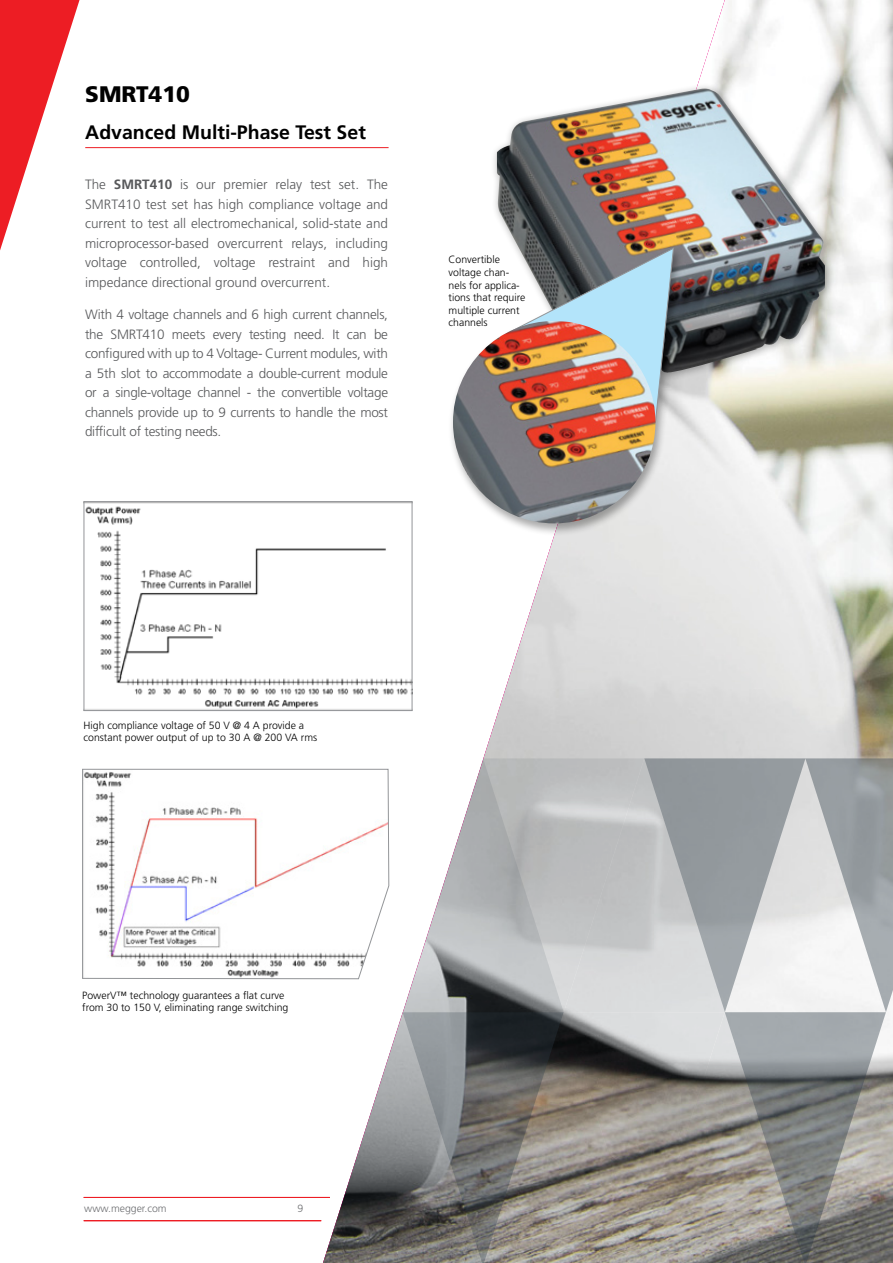
<style>
.page{position:relative;width:893px;height:1263px;background:#fff}
.page>*{position:absolute;margin:0;border:0;box-sizing:border-box;transform-origin:0 0}
.t1{font:900 22.5px "Frutiger LT Std";color:#000}
.t2{font:700 19.5px "Frutiger LT Std";color:#000}
.t3{font:300 13.5px/19.5px "Frutiger LT Std";letter-spacing:-.02em;color:#58595b;text-align:justify}
.t4{font:300 10.5px/12.6px "Frutiger";color:#000}
.t5{font:300 10.5px "Frutiger LT Std";color:#6d6e71}
.s1{font-weight:700}
</style>
<div class="page">
<hr style="left:85px;top:147px;width:304px;height:1px;background:#ed1d24">
<svg style="left:82px;top:768px;width:237px;height:211px"></svg>
<img style="left:86px;top:503px;width:237px;height:206px">
<img style="left:323px;top:0;width:570px;height:758px">
<div style="left:491px;top:82px;width:343px;height:310px;background:#000;opacity:.3"></div>
<img style="left:497px;top:89px;width:328px;height:305px">
<div style="left:448px;top:246px;width:236px;height:290px;background:#000;opacity:.34"></div>
<svg style="left:511px;top:247px;width:163px;height:176px;background:#9ab1bb"></svg>
<img style="left:453px;top:321px;width:202px;height:202px;border-radius:101px">
<svg style="left:0;top:0;width:80px;height:250px"></svg>
<svg style="left:319px;top:758px;width:574px;height:505px"></svg>
<hr style="left:84px;top:1220px;width:237px;height:1px;background:#ed1d24">
<hr style="left:84px;top:1197px;width:246px;height:1px;background:#ed1d24">
<h1 class="t1" style="left:85px;top:80px;width:106px">SMRT410</h1>
<h2 class="t2" style="left:85px;top:121px;width:282px">Advanced Multi-Phase Test Set</h2>
<p class="t3" style="left:85px;top:175px;width:305px">The <span class="s1">SMRT410</span> is our premier relay test set. The SMRT410 test set has high compliance voltage and current to test all electromechanical, solid-state and microprocessor-based overcurrent relays, including voltage controlled, voltage restraint and high impedance directional ground overcurrent.</p>
<p class="t3" style="left:85px;top:305px;width:305px">With 4 voltage channels and 6 high current channels, the SMRT410 meets every testing need. It can be configured with up to 4 Voltage- Current modules, with a 5th slot to accommodate a double-current module or a single-voltage channel - the convertible voltage channels provide up to 9 currents to handle the most difficult of testing needs.</p>
<p class="t4" style="left:449px;top:254px;width:78px">Convertible voltage chan&shy;nels for applica&shy;tions that require multiple current channels</p>
<p class="t4" style="left:84px;top:719px;width:235px">High compliance voltage of 50 V @ 4 A provide a constant power output of up to 30 A @ 200 VA rms</p>
<p class="t4" style="left:82px;top:989px;width:208px">PowerV™ technology guarantees a flat curve from 30 to 150 V, eliminating range switching</p>
<p class="t5" style="left:84px;top:1202px;width:84px">www.megger.com</p>
<p class="t5" style="left:297px;top:1202px;width:7px">9</p>
</div>
